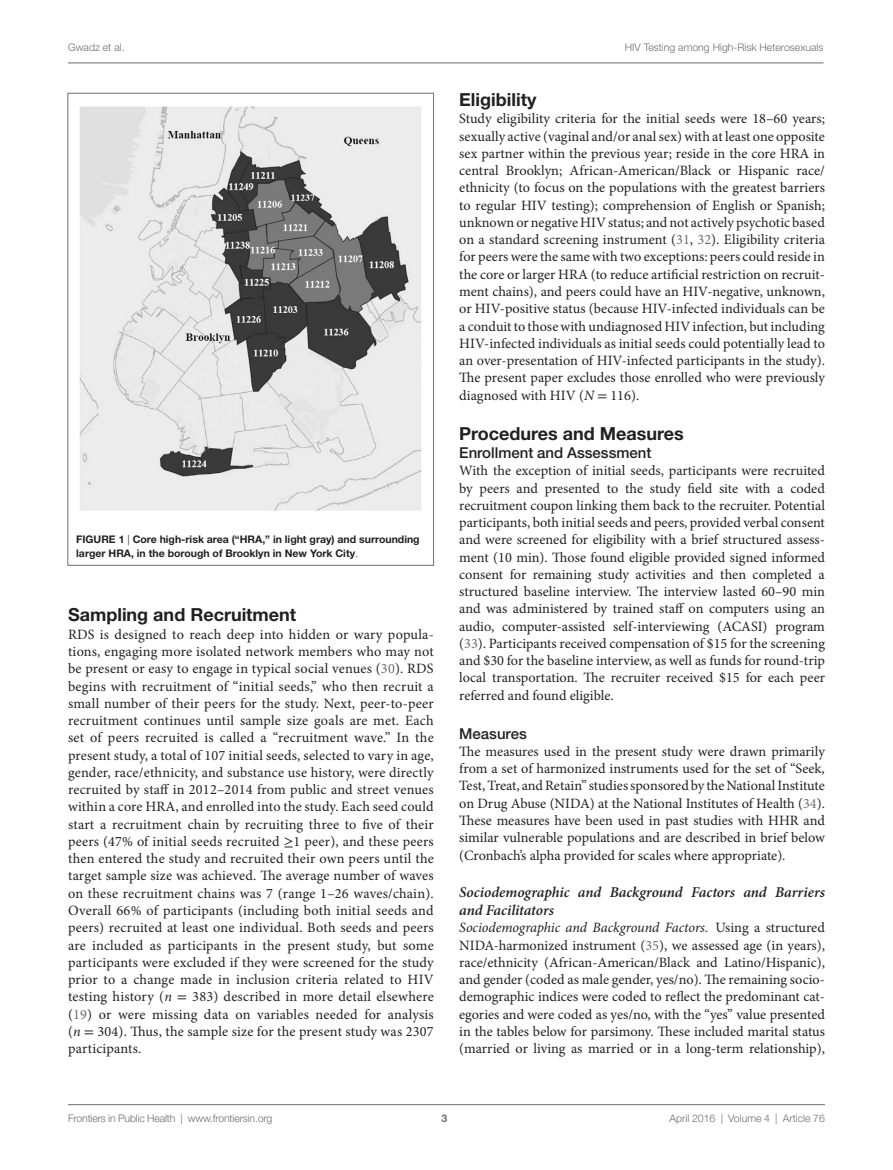
<style>
.page{position:relative;width:893px;height:1170px;background:#fff}
.page>*{position:absolute;margin:0;border:0;box-sizing:border-box;transform-origin:0 0}
.t1{font:700 18px "Helvetica Neue LT Std";color:#231f20}
.t2{font:italic 600 15px/18px "Minion Pro";letter-spacing:-.005em;color:#231f20}
.t3{font:500 15px "Helvetica Neue LT Std";color:#231f20}
.t4{font:14.25px/17.2px "Minion Pro";color:#231f20;text-align:justify}
.t5{font:300 10.5px "Helvetica Neue LT Std";color:#6c6d70}
.t6{font:700 10.5px "Helvetica Neue LT Std";color:#231f20}
.t7{font:700 10.5px "Helvetica Neue LT Std";color:#6c6d70}
.s1{font-weight:300}
.s2{color:#6c6d70}
.s3{font-family:"STIX General"}
.s4{font-style:italic}
</style>
<div class="page">
<img style="left:79px;top:106px;width:343px;height:405px">
<hr style="left:68px;top:1104px;width:757px;height:1px;background:#6c6d70">
<hr style="left:68px;top:63px;width:756px;height:1px;background:#6c6d70">
<p class="t5" style="left:68px;top:41px;width:58px">Gwadz et al.</p>
<p class="t5" style="left:625px;top:41px;width:200px">HIV Testing among High-Risk Heterosexuals</p>
<p class="t6" style="left:76px;top:532px;width:172px">FIG URE 1 <span class="s1">|</span> Core high-risk area (“HRA</p>
<p class="t6" style="left:262px;top:532px;width:159px">,” in light gray) and surrounding</p>
<p class="t6" style="left:76px;top:546px;width:41px">larger HRA</p>
<p class="t6" style="left:131px;top:546px;width:228px">, in the borough of Brooklyn in New York City<span class="s1">.</span></p>
<p class="t1" style="left:68px;top:604px;width:230px">Sampling and Recruitment</p>
<p class="t4" style="left:68px;top:625px;width:367px">RDS is designed to reach deep into hidden or wary popula&shy;tions, engaging more isolated network members who may not be present or easy to engage in typical social venues (<span class="s2">30</span>). RDS begins with recruitment of “initial seeds,” who then recruit a small number of their peers for the study. Next, peer-to-peer recruitment continues until sample size goals are met. Each set of peers recruited is called a “recruitment wave.” In the present study, a total of 107 initial seeds, selected to vary in age, gender, race/ethnicity, and substance use history, were directly recruited by staff in 2012–2014 from public and street venues within a core HRA, and enrolled into the study. Each seed could start a recruitment chain by recruiting three to five of their peers (47% of initial seeds recruited <span class="s3">≥</span>1 peer), and these peers then entered the study and recruited their own peers until the target sample size was achieved. The average number of waves on these recruitment chains was 7 (range 1–26 waves/chain).<br>Overall 66% of participants (including both initial seeds and peers) recruited at least one individual. Both seeds and peers are included as participants in the present study, but some participants were excluded if they were screened for the study prior to a change made in inclusion criteria related to HIV testing history (<span class="s4">n</span> <span class="s3">=</span> 383) described in more detail elsewhere (<span class="s2">19</span>) or were missing data on variables needed for analysis (<span class="s4">n</span> <span class="s3">=</span> 304). Thus, the sample size for the present study was 2307 participants.</p>
<p class="t1" style="left:459px;top:88px;width:79px">Eligibility</p>
<p class="t4" style="left:459px;top:110px;width:367px">Study eligibility criteria for the initial seeds were 18–60 years; sexually active (vaginal and/or anal sex) with at least one opposite sex partner within the previous year; reside in the core HRA in central Brooklyn; African-American/Black or Hispanic race/ ethnicity (to focus on the populations with the greatest barriers to regular HIV testing); comprehension of English or Spanish; unknown or negative HIV status; and not actively psychotic based on a standard screening instrument (<span class="s2">31</span>, <span class="s2">32</span>). Eligibility criteria for peers were the same with two exceptions: peers could reside in the core or larger HRA (to reduce artificial restriction on recruit&shy;ment chains), and peers could have an HIV-negative, unknown, or HIV-positive status (because HIV-infected individuals can be a conduit to those with undiagnosed HIV infection, but including HIV-infected individuals as initial seeds could potentially lead to an over-presentation of HIV-infected participants in the study).<br>The present paper excludes those enrolled who were previously diagnosed with HIV (<span class="s4">N</span> <span class="s3">=</span> 116).</p>
<p class="t1" style="left:459px;top:422px;width:226px">Procedures and Measures</p>
<p class="t3" style="left:459px;top:443px;width:194px">Enrollment and Assessment</p>
<p class="t4" style="left:459px;top:462px;width:367px">With the exception of initial seeds, participants were recruited by peers and presented to the study field site with a coded recruitment coupon linking them back to the recruiter. Potential participants, both initial seeds and peers, provided verbal consent and were screened for eligibility with a brief structured assess&shy;ment (10 min). Those found eligible provided signed informed consent for remaining study activities and then completed a structured baseline interview. The interview lasted 60–90 min and was administered by trained staff on computers using an audio, computer-assisted self-interviewing (ACASI) program (<span class="s2">33</span>). Participants received compensation of $15 for the screening and $30 for the baseline interview, as well as funds for round-trip local transportation. The recruiter received $15 for each peer referred and found eligible.</p>
<p class="t3" style="left:459px;top:724px;width:69px">Measures</p>
<p class="t4" style="left:459px;top:742px;width:367px">The measures used in the present study were drawn primarily from a set of harmonized instruments used for the set of “Seek, Test, Treat, and Retain” studies sponsored by the National Institute on Drug Abuse (NIDA) at the National Institutes of Health (<span class="s2">34</span>).<br>These measures have been used in past studies with HHR and similar vulnerable populations and are described in brief below (Cronbach’s alpha provided for scales where appropriate).</p>
<p class="t2" style="left:459px;top:883px;width:367px">Sociodemographic and Background Factors and Barriers and Facilitators</p>
<p class="t4" style="left:459px;top:919px;width:367px"><span class="s4">Sociodemographic and Background Factors.</span> Using a structured NIDA-harmonized instrument (<span class="s2">35</span>), we assessed age (in years), race/ethnicity (African-American/Black and Latino/Hispanic), and gender (coded as male gender, yes/no). The remaining socio&shy;demographic indices were coded to reflect the predominant cat&shy;egories and were coded as yes/no, with the “yes” value presented in the tables below for parsimony. These included marital status (married or living as married or in a long-term relationship),</p>
<p class="t5" style="left:68px;top:1111px;width:206px">Frontiers in Public Health | www.frontiersin.org</p>
<p class="t5" style="left:670px;top:1111px;width:157px">April 2016 | Volume 4 | Article 76</p>
<p class="t7" style="left:441px;top:1111px;width:7px">3</p>
</div>
